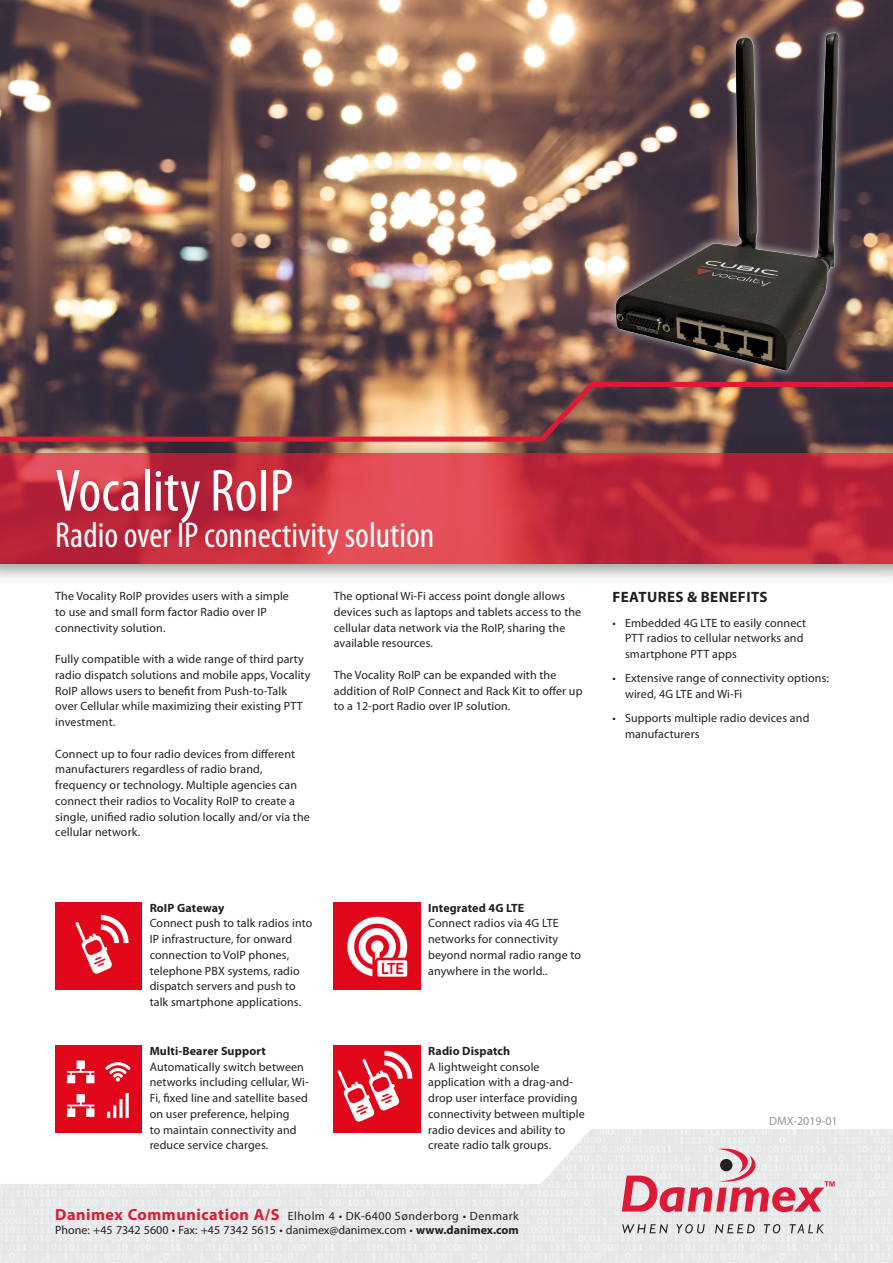
<style>
.page{position:relative;width:893px;height:1263px;background:#fff}
.page>*{position:absolute;margin:0;border:0;box-sizing:border-box;transform-origin:0 0}
.Rubrik_32_33{font:condensed 60px "Myriad Pro";color:#fff}
.Rubrik_32_33-2{font:condensed 36px "Myriad Pro";color:#fff}
.Mellembrik_10_12{font:700 15px "Myriad Pro";letter-spacing:.03em;color:#231f20}
.Mellembrik_10_12-2{font:12px/15.8px "Myriad Pro";letter-spacing:.01em;color:#231f20}
.Mellembrik_10_12-3{font:700 12px "Myriad Pro";letter-spacing:.01em;color:#231f20}
.t1{font:12px "Myriad Pro";color:#939598}
.s1{font-weight:700;font-size:16.2px;color:#dc1a36}
.s2{font-weight:700}
</style>
<div class="page">
<svg style="left:0;top:1129px;width:893px;height:134px;fill:#eaeaec"></svg>
<svg style="left:622px;top:1224px;width:46px;height:9px"></svg>
<svg style="left:676px;top:1224px;width:29px;height:9px"></svg>
<svg style="left:715px;top:1224px;width:40px;height:9px"></svg>
<svg style="left:764px;top:1224px;width:16px;height:9px"></svg>
<svg style="left:789px;top:1224px;width:35px;height:9px"></svg>
<svg style="left:622px;top:1146px;width:213px;height:66px;background:#e3b7bf"></svg>
<img style="left:0;top:0;width:893px;height:382px">
<div style="left:0;top:438px;width:893px;height:148px;background:#231f20;opacity:.75"></div>
<svg style="left:0;top:453px;width:893px;height:110px;background:#c73041"></svg>
<svg style="left:0;top:382px;width:893px;height:60px;background:#78524d"></svg>
<img style="left:586px;top:30px;width:307px;height:356px">
<img style="left:55px;top:903px;width:87px;height:86px">
<img style="left:334px;top:1046px;width:86px;height:86px">
<img style="left:334px;top:903px;width:86px;height:86px">
<img style="left:55px;top:1046px;width:87px;height:86px">
<p class="Rubrik_32_33" style="left:55px;top:454px;width:240px">Vocality RoIP</p>
<p class="Rubrik_32_33-2" style="left:55px;top:514px;width:381px">Radio over IP connectivity solution</p>
<p class="Mellembrik_10_12-2" style="left:55px;top:588px;width:235px">The Vocality RoIP provides users with a simple to use and small form factor Radio over IP connectivity solution.</p>
<p class="Mellembrik_10_12-2" style="left:55px;top:651px;width:257px">Fully compatible with a wide range of third party radio dispatch solutions and mobile apps, Vocality RoIP allows users to benefit from Push-to-Talk over Cellular while maximizing their existing PTT investment.</p>
<p class="Mellembrik_10_12-2" style="left:55px;top:745px;width:256px">Connect up to four radio devices from different manufacturers regardless of radio brand, frequency or technology. Multiple agencies can connect their radios to Vocality RoIP to create a single, unified radio solution locally and/or via the cellular network.</p>
<p class="Mellembrik_10_12-2" style="left:334px;top:588px;width:249px">The optional Wi-Fi access point dongle allows devices such as laptops and tablets access to the cellular data network via the RoIP, sharing the available resources.</p>
<p class="Mellembrik_10_12-2" style="left:334px;top:667px;width:250px">The Vocality RoIP can be expanded with the addition of RoIP Connect and Rack Kit to offer up to a 12-port Radio over IP solution.</p>
<p class="Mellembrik_10_12-3" style="left:150px;top:900px;width:76px">RoIP Gateway</p>
<p class="Mellembrik_10_12-2" style="left:150px;top:915px;width:164px">Connect push to talk radios into<br>IP infrastructure, for onward connection to VoIP phones, telephone PBX systems, radio dispatch servers and push to talk smartphone applications.</p>
<p class="Mellembrik_10_12-3" style="left:150px;top:1043px;width:118px">Multi-Bearer Support</p>
<p class="Mellembrik_10_12-2" style="left:150px;top:1058px;width:160px">Automatically switch between networks including cellular, Wi-<br>Fi, fixed line and satellite based on user preference, helping<br>to maintain connectivity and reduce service charges.</p>
<p class="Mellembrik_10_12-3" style="left:428px;top:900px;width:98px">Integrated 4G LTE</p>
<p class="Mellembrik_10_12-2" style="left:428px;top:915px;width:154px">Connect radios via 4G LTE networks for connectivity beyond normal radio range to anywhere in the world..</p>
<p class="Mellembrik_10_12-3" style="left:428px;top:1043px;width:84px">Radio Dispatch</p>
<p class="Mellembrik_10_12-2" style="left:428px;top:1058px;width:158px">A lightweight console application with a drag-and&shy;drop user interface providing connectivity between multiple radio devices and ability to create radio talk groups.</p>
<p class="Mellembrik_10_12-2" style="left:55px;top:1208px;width:465px;line-height:14.4px"><span class="s1">Danimex Communication A/S</span> Elholm 4 • DK-6400 Sønderborg • Denmark<br>Phone: +45 7342 5600 • Fax: +45 7342 5615 • danimex@danimex.com • <span class="s2">www.danimex.com</span></p>
<p class="Mellembrik_10_12" style="left:612px;top:587px;width:157px">FEATURES &amp; BENEFITS</p>
<p class="Mellembrik_10_12-2" style="left:625px;top:614px;width:183px;text-indent:-13px">• Embedded 4G LTE to easily connect<br>PTT radios to cellular networks and smartphone PTT apps</p>
<p class="Mellembrik_10_12-2" style="left:625px;top:670px;width:205px;text-indent:-13px">• Extensive range of connectivity options: wired, 4G LTE and Wi-Fi</p>
<p class="Mellembrik_10_12-2" style="left:625px;top:710px;width:186px;text-indent:-13px">• Supports multiple radio devices and manufacturers</p>
<p class="t1" style="left:769px;top:1113px;width:70px">DMX-2019-01</p>
</div>
